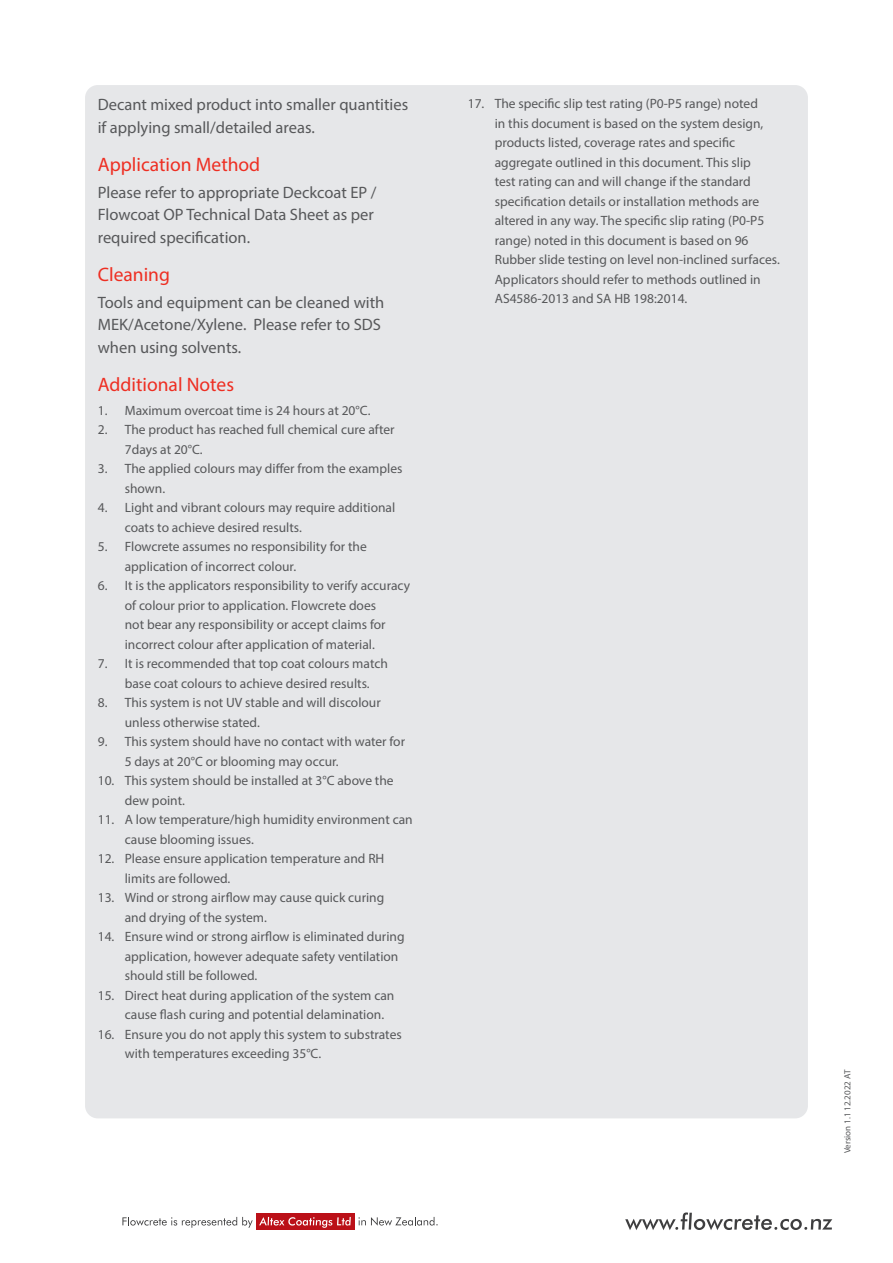
<style>
.page{position:relative;width:893px;height:1263px;background:#fff}
.page>*{position:absolute;margin:0;border:0;box-sizing:border-box;transform-origin:0 0}
.t1{font:19.5px "Myriad Pro";color:#ee2e22}
.t2{font:16.5px/22.5px "Myriad Pro";color:#57585a}
.t3{font:13.5px/19.5px "Myriad Pro";color:#57585a}
.t4{font:9px "Myriad Pro";color:#57585a}
</style>
<div class="page">
<div style="left:85px;top:85px;width:723px;height:1033px;background:#e6e7e9;border-radius:13px"></div>
<svg style="left:625px;top:1212px;width:207px;height:18px"></svg>
<div style="left:256px;top:1213px;width:98px;height:16px;background:#bb1018"></div>
<svg style="left:122px;top:1217px;width:131px;height:11px"></svg>
<svg style="left:259px;top:1217px;width:92px;height:11px"></svg>
<svg style="left:358px;top:1217px;width:80px;height:9px"></svg>
<p class="t2" style="left:98px;top:93px;width:312px">Decant mixed product into smaller quantities if applying small/detailed areas.</p>
<p class="t1" style="left:98px;top:153px;width:164px">Application Method</p>
<p class="t2" style="left:98px;top:181px;width:280px">Please refer to appropriate Deckcoat EP /<br>Flowcoat OP Technical Data Sheet as per required specification.</p>
<p class="t1" style="left:98px;top:263px;width:74px">Cleaning</p>
<p class="t2" style="left:98px;top:291px;width:288px">Tools and equipment can be cleaned with<br>MEK/Acetone/Xylene. Please refer to SDS when using solvents.</p>
<p class="t1" style="left:98px;top:373px;width:138px">Additional Notes</p>
<p class="t3" style="left:98px;top:400px;width:274px">1. Maximum overcoat time is 24 hours at 20°C.</p>
<p class="t3" style="left:125px;top:420px;width:271px;text-indent:-27px">2. The product has reached full chemical cure after<br>7days at 20°C.</p>
<p class="t3" style="left:125px;top:459px;width:279px;text-indent:-27px">3. The applied colours may differ from the examples shown.</p>
<p class="t3" style="left:125px;top:498px;width:272px;text-indent:-27px">4. Light and vibrant colours may require additional coats to achieve desired results.</p>
<p class="t3" style="left:125px;top:537px;width:244px;text-indent:-27px">5. Flowcrete assumes no responsibility for the application of incorrect colour.</p>
<p class="t3" style="left:125px;top:576px;width:287px;text-indent:-27px">6. It is the applicators responsibility to verify accuracy of colour prior to application. Flowcrete does<br>not bear any responsibility or accept claims for incorrect colour after application of material.</p>
<p class="t3" style="left:125px;top:654px;width:265px;text-indent:-27px">7. It is recommended that top coat colours match base coat colours to achieve desired results.</p>
<p class="t3" style="left:125px;top:693px;width:258px;text-indent:-27px">8. This system is not UV stable and will discolour unless otherwise stated.</p>
<p class="t3" style="left:125px;top:732px;width:282px;text-indent:-27px">9. This system should have no contact with water for<br>5 days at 20°C or blooming may occur.</p>
<p class="t3" style="left:125px;top:771px;width:270px;text-indent:-27px">10. This system should be installed at 3°C above the dew point.</p>
<p class="t3" style="left:125px;top:810px;width:289px;text-indent:-27px">11. A low temperature/high humidity environment can cause blooming issues.</p>
<p class="t3" style="left:125px;top:849px;width:261px;text-indent:-27px">12. Please ensure application temperature and RH limits are followed.</p>
<p class="t3" style="left:125px;top:888px;width:261px;text-indent:-27px">13. Wind or strong airflow may cause quick curing and drying of the system.</p>
<p class="t3" style="left:125px;top:927px;width:281px;text-indent:-27px">14. Ensure wind or strong airflow is eliminated during application, however adequate safety ventilation should still be followed.</p>
<p class="t3" style="left:125px;top:985px;width:271px;text-indent:-27px">15. Direct heat during application of the system can cause flash curing and potential delamination.</p>
<p class="t3" style="left:125px;top:1024px;width:278px;text-indent:-27px">16. Ensure you do not apply this system to substrates with temperatures exceeding 35°C.</p>
<p class="t3" style="left:495px;top:94px;width:287px;text-indent:-27px">17. The specific slip test rating (P0-P5 range) noted<br>in this document is based on the system design, products listed, coverage rates and specific aggregate outlined in this document. This slip<br>test rating can and will change if the standard specification details or installation methods are altered in any way. The specific slip rating (P0-P5 range) noted in this document is based on 96<br>Rubber slide testing on level non-inclined surfaces.<br>Applicators should refer to methods outlined in AS4586-2013 and SA HB 198:2014.</p>
<p class="t4" style="left:842px;top:1153px;width:85px;rotate:-90deg">Version 1.1 12.2022 AT</p>
</div>
